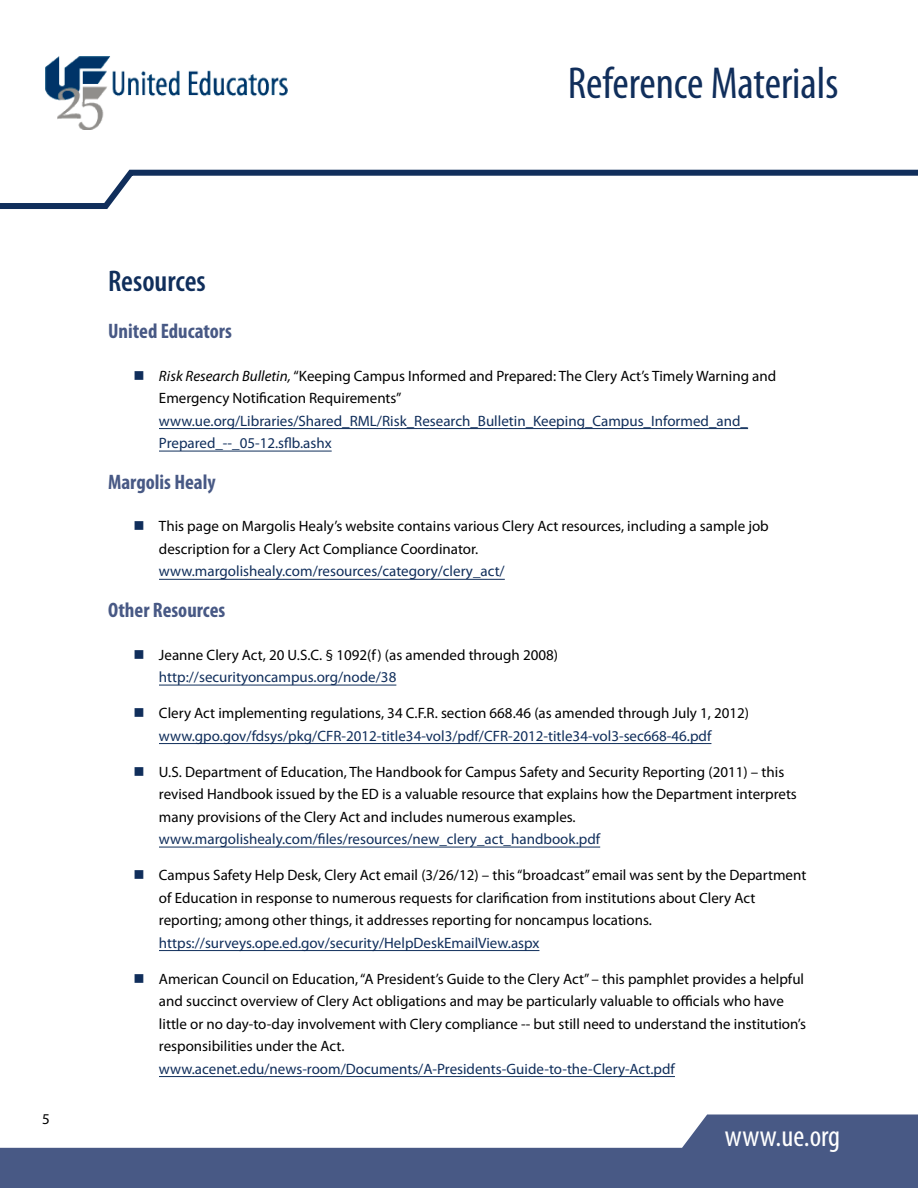
<style>
.page{position:relative;width:918px;height:1188px;background:#fff}
.page>*{position:absolute;margin:0;border:0;box-sizing:border-box;transform-origin:0 0}
.t1{font:condensed 45px "Myriad Pro";color:#102e5b}
.t2{font:condensed 30px "Myriad Pro";color:#fff}
.t3{font:600 condensed 30px "Myriad Pro";color:#102e5b}
.t4{font:700 condensed 21px "Myriad Pro";color:#485985}
.t5{font:15px/22.5px "Myriad Pro";color:#000}
.t6{font:15px/22.5px "Myriad Pro";color:#102e5b}
.s1{font-style:italic}
</style>
<div class="page">
<svg style="left:0;top:1115px;width:918px;height:73px;fill:#485985"></svg>
<svg style="left:0;top:169px;width:918px;height:40px"></svg>
<hr style="left:159px;top:428px;width:589px;height:1px;background:#102e5b">
<hr style="left:159px;top:451px;width:173px;height:1px;background:#102e5b">
<hr style="left:159px;top:579px;width:346px;height:1px;background:#102e5b">
<hr style="left:159px;top:685px;width:237px;height:1px;background:#102e5b">
<hr style="left:159px;top:743px;width:552px;height:1px;background:#102e5b">
<hr style="left:159px;top:847px;width:441px;height:1px;background:#102e5b">
<hr style="left:159px;top:950px;width:380px;height:1px;background:#102e5b">
<hr style="left:159px;top:1076px;width:516px;height:1px;background:#102e5b">
<img style="left:45px;top:57px;width:243px;height:72px">
<h1 class="t1" style="left:568px;top:56px;width:272px">Reference Materials</h1>
<p class="t5" style="left:42px;top:1108px;width:9px">5</p>
<h2 class="t3" style="left:108px;top:264px;width:99px">Resources</h2>
<h3 class="t4" style="left:108px;top:318px;width:125px">United Educators</h3>
<p class="t5" style="left:159px;top:364px;width:619px"><span class="s1">Risk Research Bulletin,</span> “Keeping Campus Informed and Prepared: The Clery Act’s Timely Warning and<br>Emergency Notification Requirements”</p>
<p class="t6" style="left:159px;top:409px;width:591px">www.ue.org/Libraries/Shared_RML/Risk_Research_Bulletin_Keeping_Campus_Informed_and_<br>Prepared_--_05-12.sflb.ashx</p>
<h3 class="t4" style="left:108px;top:468px;width:109px">Margolis Healy</h3>
<p class="t5" style="left:159px;top:515px;width:611px">This page on Margolis Healy’s website contains various Clery Act resources, including a sample job description for a Clery Act Compliance Coordinator.</p>
<p class="t6" style="left:159px;top:560px;width:347px">www.margolishealy.com/resources/category/clery_act/</p>
<h3 class="t4" style="left:108px;top:597px;width:119px">Other Resources</h3>
<p class="t5" style="left:159px;top:643px;width:401px">Jeanne Clery Act, 20 U.S.C. § 1092(f) (as amended through 2008)</p>
<p class="t6" style="left:159px;top:666px;width:239px">http://securityoncampus.org/node/38</p>
<p class="t5" style="left:159px;top:702px;width:592px">Clery Act implementing regulations, 34 C.F.R. section 668.46 (as amended through July 1, 2012)</p>
<p class="t6" style="left:159px;top:724px;width:554px">www.gpo.gov/fdsys/pkg/CFR-2012-title34-vol3/pdf/CFR-2012-title34-vol3-sec668-46.pdf</p>
<p class="t5" style="left:159px;top:760px;width:639px">U.S. Department of Education, The Handbook for Campus Safety and Security Reporting (2011) – this revised Handbook issued by the ED is a valuable resource that explains how the Department interprets many provisions of the Clery Act and includes numerous examples.</p>
<p class="t6" style="left:159px;top:828px;width:443px">www.margolishealy.com/files/resources/new_clery_act_handbook.pdf</p>
<p class="t5" style="left:159px;top:864px;width:649px">Campus Safety Help Desk, Clery Act email (3/26/12) – this “broadcast” email was sent by the Department of Education in response to numerous requests for clarification from institutions about Clery Act reporting; among other things, it addresses reporting for noncampus locations.</p>
<p class="t6" style="left:159px;top:931px;width:382px">https://surveys.ope.ed.gov/security/HelpDeskEmailView.aspx</p>
<p class="t5" style="left:159px;top:967px;width:648px">American Council on Education, “A President’s Guide to the Clery Act” – this pamphlet provides a helpful and succinct overview of Clery Act obligations and may be particularly valuable to officials who have little or no day-to-day involvement with Clery compliance -- but still need to understand the institution’s responsibilities under the Act.</p>
<p class="t6" style="left:159px;top:1057px;width:517px">www.acenet.edu/news-room/Documents/A-Presidents-Guide-to-the-Clery-Act.pdf</p>
<h2 class="t2" style="left:725px;top:1118px;width:117px">www.ue.org</h2>
</div>
